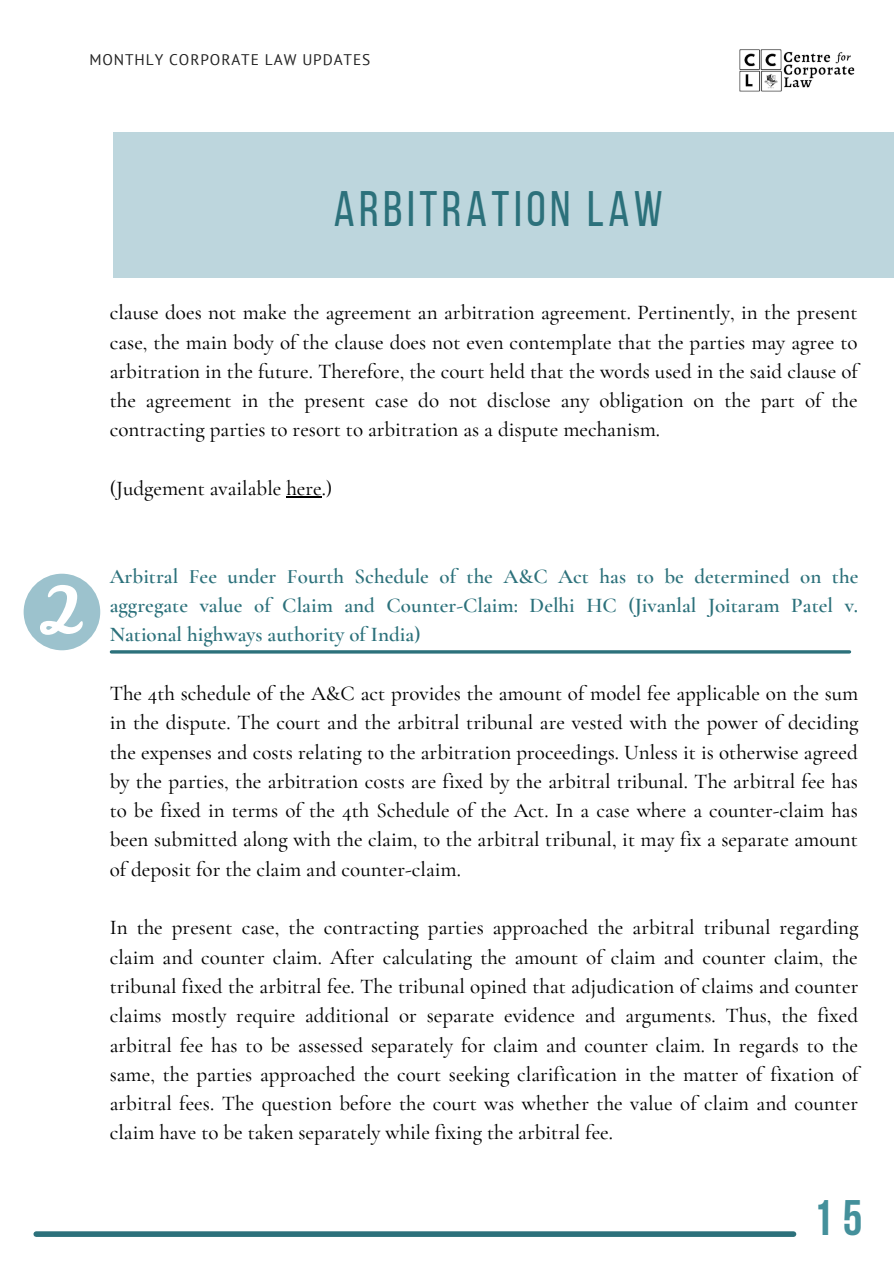
<style>
.page{position:relative;width:894px;height:1264px;background:#fff}
.page>*{position:absolute;margin:0;border:0;box-sizing:border-box;transform-origin:0 0}
.t1{font:49.65px "Bebas Neue";letter-spacing:.09em;color:#2c717b}
.t2{font:700 49.65px "Bebas Neue";color:#44909b}
.t3{font:500 21px/29.2px "Cormorant Garamond";color:#000;text-align:justify}
.t4{font:600 21px/29.2px "Cormorant Garamond";color:#2c717b;text-align:justify}
.t5{font:15.3px "PT Sans";letter-spacing:.06em;color:#222}
</style>
<div class="page">
<div style="left:113px;top:132px;width:780px;height:145px;background:#bdd6dd"></div>
<img style="left:739px;top:49px;width:116px;height:43px">
<div style="left:36px;top:1231px;width:757px;height:5px;background:#2c717b"></div>
<hr style="left:286px;top:496px;width:35px;height:1px;background:#000">
<hr style="left:111px;top:650px;width:738px;height:3px;background:#2c717b">
<svg style="left:24px;top:573px;width:76px;height:77px"></svg>
<p class="t5" style="left:89px;top:50px;width:282px">MONTHLY CORPORATE LAW UPDATES</p>
<p class="t1" style="left:333px;top:189px;width:330px">ARBITRATION LAW</p>
<p class="t3" style="left:110px;top:298px;width:749px">clause does not make the agreement an arbitration agreement. Pertinently, in the present case, the main body of the clause does not even contemplate that the parties may agree to arbitration in the future. Therefore, the court held that the words used in the said clause of the agreement in the present case do not disclose any obligation on the part of the contracting parties to resort to arbitration as a dispute mechanism.</p>
<p class="t3" style="left:110px;top:473px;width:224px">(Judgement available here.)</p>
<p class="t4" style="left:110px;top:561px;width:750px">Arbitral Fee under Fourth Schedule of the A&amp;C Act has to be determined on the aggregate value of Claim and Counter-Claim: Delhi HC (Jivanlal Joitaram Patel v.<br>National highways authority of India)</p>
<p class="t3" style="left:110px;top:678px;width:750px">The 4th schedule of the A&amp;C act provides the amount of model fee applicable on the sum in the dispute. The court and the arbitral tribunal are vested with the power of deciding the expenses and costs relating to the arbitration proceedings. Unless it is otherwise agreed by the parties, the arbitration costs are fixed by the arbitral tribunal. The arbitral fee has to be fixed in terms of the 4th Schedule of the Act. In a case where a counter-claim has been submitted along with the claim, to the arbitral tribunal, it may fix a separate amount of deposit for the claim and counter-claim.</p>
<p class="t3" style="left:110px;top:913px;width:750px">In the present case, the contracting parties approached the arbitral tribunal regarding claim and counter claim. After calculating the amount of claim and counter claim, the tribunal fixed the arbitral fee. The tribunal opined that adjudication of claims and counter claims mostly require additional or separate evidence and arguments. Thus, the fixed arbitral fee has to be assessed separately for claim and counter claim. In regards to the same, the parties approached the court seeking clarification in the matter of fixation of arbitral fees. The question before the court was whether the value of claim and counter claim have to be taken separately while fixing the arbitral fee.</p>
<p class="t2" style="left:812px;top:1197px;width:51px">15</p>
</div>
